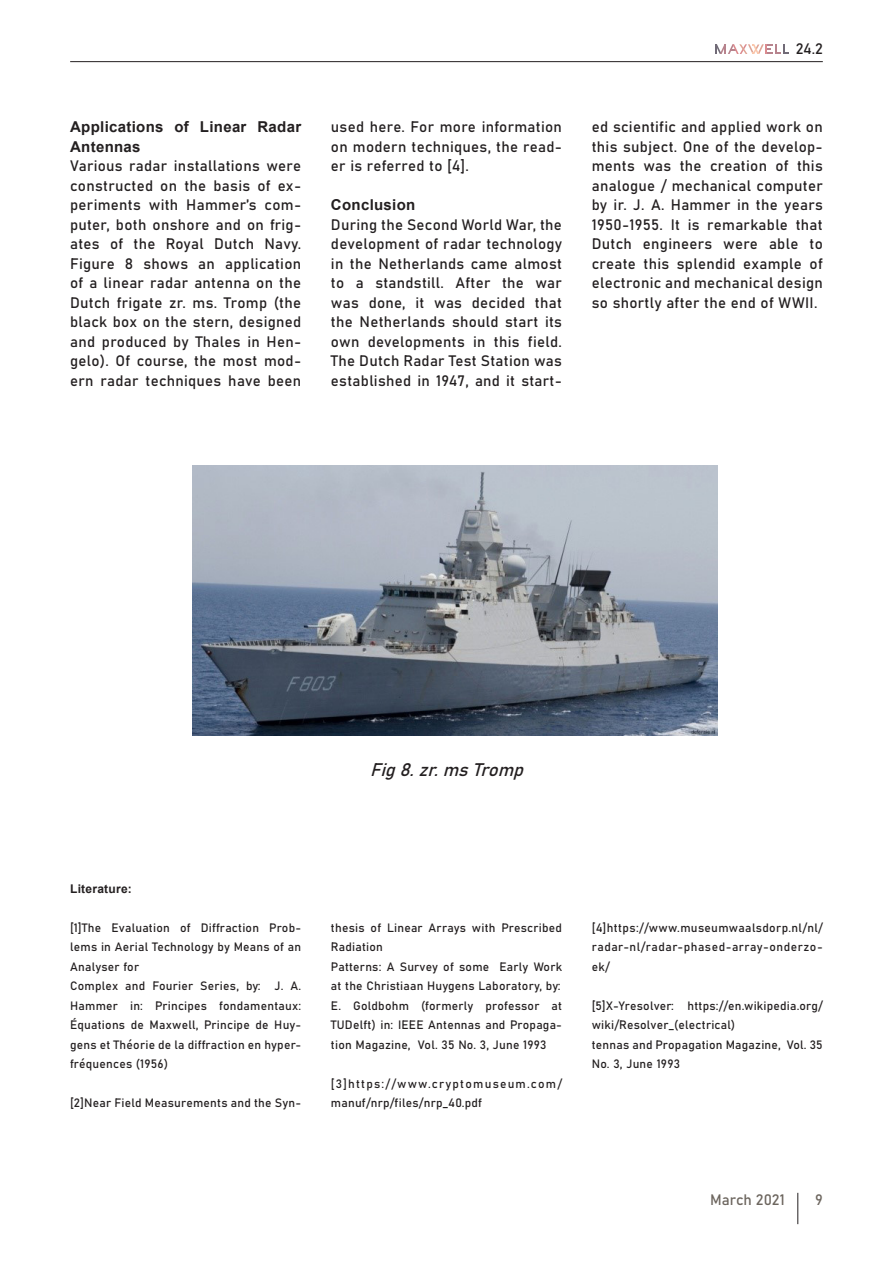
<style>
.page{position:relative;width:893px;height:1263px;background:#fff}
.page>*{position:absolute;margin:0;border:0;box-sizing:border-box;transform-origin:0 0}
.p-title-author{font:italic 18px "Bahnschrift";color:#231f20}
.p-text-subcaption{font:15px/19.5px "Bahnschrift";letter-spacing:.02em;color:#231f20;text-align:justify}
.p-text-subcaption-2{font:700 15px/19.5px "Arial";letter-spacing:.02em;color:#231f20}
.p-footer-basis{font:15px "Bahnschrift";color:#6d665f}
.p-header-basis-R{font:15px "Bahnschrift";color:#231f20}
.p-footer-number-R{font:15px "Bahnschrift";color:#6d665f}
.p-text-subcaption-3{font:12px/19.5px "Bahnschrift";letter-spacing:.02em;color:#231f20;text-align:justify}
.p-text-subcaption-4{font:12px/19.5px "Bahnschrift";letter-spacing:.105em;color:#231f20}
.p-text-subcaption-5{font:700 12px "Arial";letter-spacing:.02em;color:#231f20}
</style>
<div class="page">
<hr style="left:70px;top:61px;width:753px;height:1px;background:#231f20">
<hr style="left:797px;top:1193px;width:1px;height:31px;background:#231f20">
<svg style="left:715px;top:44px;width:74px;height:10px"></svg>
<img style="left:193px;top:466px;width:524px;height:270px">
<p class="p-text-subcaption-2" style="left:70px;top:117px;width:233px">Applications of Linear Radar<br>Antennas</p>
<p class="p-text-subcaption" style="left:70px;top:155px;width:233px">Various radar installations were constructed on the basis of ex&shy;periments with Hammer’s com&shy;puter, both onshore and on frig&shy;ates of the Royal Dutch Navy.<br>Figure 8 shows an application of a linear radar antenna on the Dutch frigate zr. ms. Tromp (the black box on the stern, designed and produced by Thales in Hen&shy;gelo). Of course, the most mod&shy;ern radar techniques have been</p>
<p class="p-text-subcaption" style="left:331px;top:116px;width:233px">used here. For more information on modern techniques, the read&shy;er is referred to [4].</p>
<p class="p-text-subcaption-2" style="left:331px;top:195px;width:86px">Conclusion</p>
<p class="p-text-subcaption" style="left:331px;top:213px;width:233px">During the Second World War, the development of radar technology in the Netherlands came almost to a standstill. After the war was done, it was decided that the Netherlands should start its own developments in this field.<br>The Dutch Radar Test Station was established in 1947, and it start-</p>
<p class="p-header-basis-R" style="left:796px;top:37px;width:29px">24.2</p>
<p class="p-text-subcaption" style="left:592px;top:116px;width:233px">ed scientific and applied work on this subject. One of the develop&shy;ments was the creation of this analogue / mechanical computer by ir. J. A. Hammer in the years 1950-1955. It is remarkable that Dutch engineers were able to create this splendid example of electronic and mechanical design so shortly after the end of WWII.</p>
<p class="p-title-author" style="left:370px;top:756px;width:161px">Fig8.zr.msTromp</p>
<p class="p-text-subcaption-5" style="left:70px;top:880px;width:63px">Literature:</p>
<p class="p-text-subcaption-3" style="left:70px;top:917px;width:233px">[1]The Evaluation of Diffraction Prob&shy;lems in Aerial Technology by Means of an Analyser for</p>
<p class="p-text-subcaption-3" style="left:70px;top:975px;width:233px">Complex and Fourier Series, by: J. A.<br>Hammer in: Principes fondamentaux:<br>Équations de Maxwell, Principe de Huy&shy;gens et Théorie de la diffraction en hyper&shy;fréquences (1956)</p>
<p class="p-text-subcaption-3" style="left:70px;top:1092px;width:233px">[2]Near Field Measurements and the Syn-</p>
<p class="p-text-subcaption-3" style="left:331px;top:917px;width:233px">thesis of Linear Arrays with Prescribed<br>Radiation</p>
<p class="p-text-subcaption-3" style="left:331px;top:956px;width:233px">Patterns: A Survey of some Early Work at the Christiaan Huygens Laboratory, by:</p>
<p class="p-text-subcaption-3" style="left:331px;top:995px;width:233px">E. Goldbohm (formerly professor at TUDelft) in: IEEE Antennas and Propaga&shy;tion Magazine, Vol. 35 No. 3, June 1993</p>
<p class="p-text-subcaption-4" style="left:331px;top:1073px;width:232px">[3]https://www.cryptomuseum.com/ manuf/nrp/files/nrp_40.pdf</p>
<p class="p-text-subcaption-3" style="left:592px;top:917px;width:233px">[4]https://www.museumwaalsdorp.nl/nl/ radar-nl/radar-phased-array-onderzo&shy;ek/</p>
<p class="p-text-subcaption-3" style="left:592px;top:995px;width:233px">[5]X-Yresolver: https://en.wikipedia.org/ wiki/Resolver_(electrical)</p>
<p class="p-text-subcaption-3" style="left:592px;top:1034px;width:233px">tennas and Propagation Magazine, Vol. 35<br>No. 3, June 1993</p>
<p class="p-footer-basis" style="left:710px;top:1188px;width:76px">March 2021</p>
<p class="p-footer-number-R" style="left:815px;top:1188px;width:9px">9</p>
</div>
